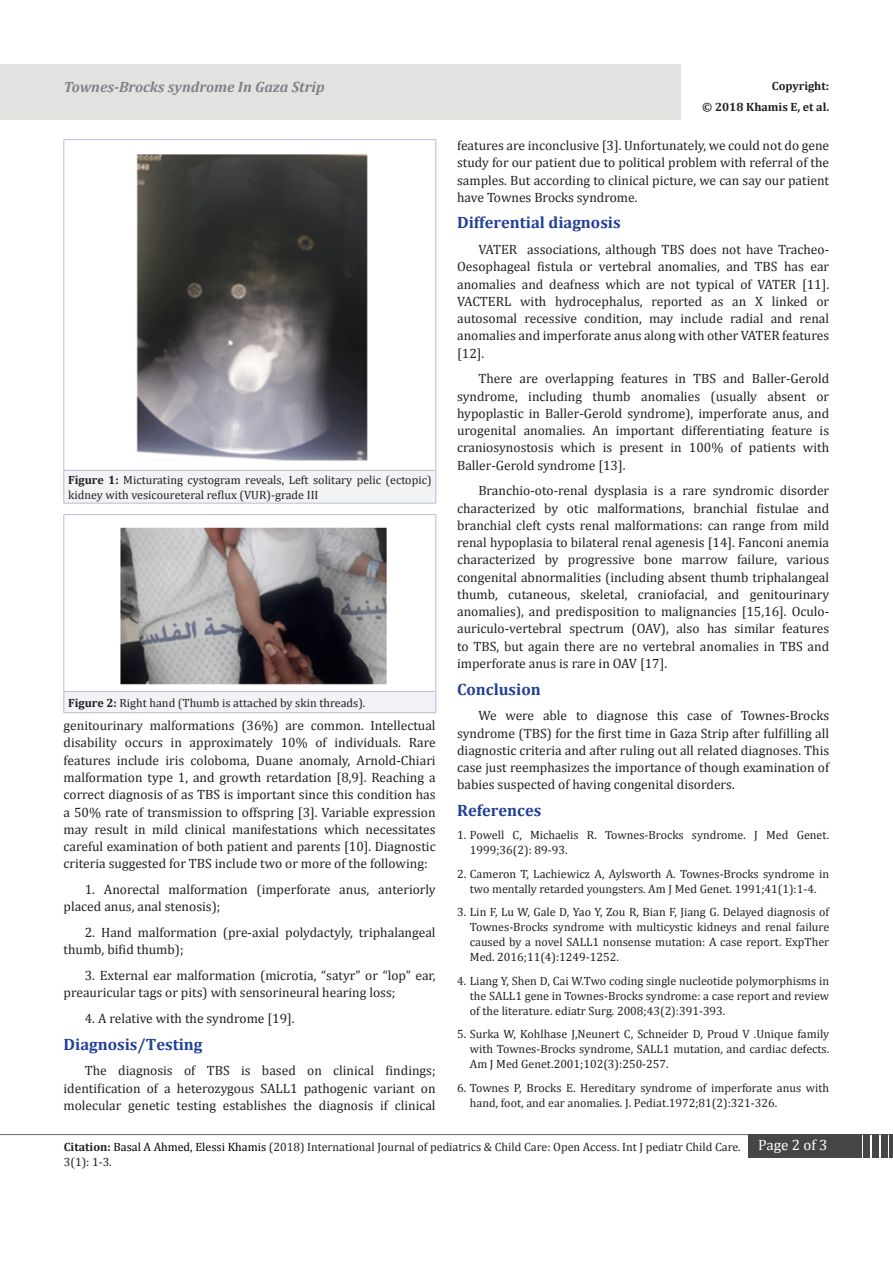
<style>
.page{position:relative;width:893px;height:1263px;background:#fff}
.page>*{position:absolute;margin:0;border:0;box-sizing:border-box;transform-origin:0 0}
.t1{font:700 16.5px "Cambria";color:#223f99}
.t2{font:italic 700 15px "Cambria";color:#808285}
.t3{font:15px "Cambria";color:#fff}
.t4{font:13.5px/17.2px "Cambria";color:#231f20;text-align:justify}
.t5{font:12px/15px "Cambria";color:#231f20}
.t6{font:700 12px "Cambria";color:#231f20}
.s1{font-weight:700}
.s2{color:#000}
</style>
<div class="page">
<div style="left:0;top:65px;width:680px;height:55px;background:#e2e2e1"></div>
<hr style="left:0;top:1134px;width:893px;height:1px;background:#626365">
<div style="left:748px;top:1134px;width:114px;height:23px;background:#454647"></div>
<div style="left:863px;top:1134px;width:7px;height:23px;background:#454647"></div>
<div style="left:872px;top:1134px;width:7px;height:23px;background:#454647"></div>
<div style="left:881px;top:1134px;width:7px;height:23px;background:#454647"></div>
<hr style="left:889px;top:1134px;width:4px;height:23px;background:#454647">
<div style="left:64px;top:470px;width:372px;height:33px;background:#f2f3f4"></div>
<hr style="left:64px;top:139px;width:372px;height:1px;background:#babbdd">
<hr style="left:64px;top:140px;width:1px;height:330px;background:#babbdd">
<hr style="left:436px;top:140px;width:1px;height:330px;background:#babbdd">
<hr style="left:64px;top:470px;width:372px;height:1px;background:#babbdd">
<hr style="left:64px;top:470px;width:1px;height:33px;background:#babbdd">
<hr style="left:436px;top:470px;width:1px;height:33px;background:#babbdd">
<hr style="left:64px;top:503px;width:372px;height:1px;background:#babbdd">
<img style="left:136px;top:154px;width:232px;height:307px">
<div style="left:64px;top:691px;width:372px;height:22px;background:#f2f3f4"></div>
<hr style="left:64px;top:514px;width:372px;height:1px;background:#babbdd">
<hr style="left:64px;top:515px;width:1px;height:176px;background:#babbdd">
<hr style="left:436px;top:515px;width:1px;height:176px;background:#babbdd">
<hr style="left:64px;top:691px;width:372px;height:1px;background:#babbdd">
<svg style="left:64px;top:692px;width:1px;height:20px"></svg>
<svg style="left:436px;top:691px;width:1px;height:22px"></svg>
<hr style="left:64px;top:712px;width:372px;height:1px;background:#babbdd">
<img style="left:120px;top:527px;width:267px;height:158px">
<p class="t2" style="left:64px;top:76px;width:262px">Townes-Brocks syndrome In Gaza Strip</p>
<p class="t5" style="left:68px;top:472px;width:365px"><span class="s1">Figure 1:</span> Micturating cystogram reveals, Left solitary pelic (ectopic) kidney with vesicoureteral reflux (VUR)-grade III</p>
<p class="t5" style="left:68px;top:695px;width:299px"><span class="s1">Figure 2:</span> Right hand (Thumb is attached by skin threads).</p>
<p class="t4" style="left:64px;top:717px;width:374px">genitourinary malformations (36%) are common. Intellectual disability occurs in approximately 10% of individuals. Rare features include iris coloboma, Duane anomaly, Arnold-Chiari malformation type 1, and growth retardation [8,9]. Reaching a correct diagnosis of as TBS is important since this condition has a 50% rate of transmission to offspring [3]. Variable expression may result in mild clinical manifestations which necessitates careful examination of both patient and parents [10]. Diagnostic criteria suggested for TBS include two or more of the following:</p>
<p class="t4" style="left:64px;top:881px;width:374px;text-indent:21px">1. Anorectal malformation (imperforate anus, anteriorly placed anus, anal stenosis);</p>
<p class="t4" style="left:64px;top:924px;width:374px;text-indent:21px">2. Hand malformation (pre-axial polydactyly, triphalangeal thumb, bifid thumb);</p>
<p class="t4" style="left:64px;top:967px;width:374px;text-indent:21px">3. External ear malformation (microtia, “satyr” or “lop” ear, preauricular tags or pits) with sensorineural hearing loss;</p>
<p class="t4" style="left:85px;top:1010px;width:211px">4. A relative with the syndrome [19].</p>
<p class="t1" style="left:64px;top:1032px;width:140px">Diagnosis/Testing</p>
<p class="t4" style="left:64px;top:1062px;width:374px;text-indent:21px">The diagnosis of TBS is based on clinical findings; identification of a heterozygous SALL1 pathogenic variant on molecular genetic testing establishes the diagnosis if clinical</p>
<p class="t6" style="left:772px;top:77px;width:59px">Copyright:</p>
<p class="t6" style="left:702px;top:99px;width:128px">© 2018 Khamis E, et al.</p>
<p class="t4" style="left:457px;top:137px;width:374px">features are inconclusive [3]. Unfortunately, we could not do gene study for our patient due to political problem with referral of the samples. But according to clinical picture, we can say our patient have Townes Brocks syndrome.</p>
<p class="t1" style="left:457px;top:211px;width:165px">Differential diagnosis</p>
<p class="t4" style="left:457px;top:241px;width:374px;text-indent:21px">VATER associations, although TBS does not have Tracheo-Oesophageal fistula or vertebral anomalies, and TBS has ear anomalies and deafness which are not typical of VATER [11].<br>VACTERL with hydrocephalus, reported as an X linked or autosomal recessive condition, may include radial and renal anomalies and imperforate anus along with other VATER features [12].</p>
<p class="t4" style="left:457px;top:370px;width:374px;text-indent:21px">There are overlapping features in TBS and Baller-Gerold syndrome, including thumb anomalies (usually absent or hypoplastic in Baller-Gerold syndrome), imperforate anus, and urogenital anomalies. An important differentiating feature is craniosynostosis which is present in 100% of patients with Baller-Gerold syndrome [13].</p>
<p class="t4" style="left:457px;top:482px;width:374px;text-indent:21px">Branchio-oto-renal dysplasia is a rare syndromic disorder characterized by otic malformations, branchial fistulae and branchial cleft cysts renal malformations: can range from mild renal hypoplasia to bilateral renal agenesis [14]. Fanconi anemia characterized by progressive bone marrow failure, various congenital abnormalities (including absent thumb triphalangeal thumb, cutaneous, skeletal, craniofacial, and genitourinary anomalies), and predisposition to malignancies [15,16]. Oculo&shy;auriculo-vertebral spectrum (OAV), also has similar features to TBS, but again there are no vertebral anomalies in TBS and imperforate anus is rare in OAV [17].</p>
<p class="t1" style="left:457px;top:677px;width:85px">Conclusion</p>
<p class="t4" style="left:457px;top:707px;width:374px;text-indent:21px">We were able to diagnose this case of Townes-Brocks syndrome (TBS) for the first time in Gaza Strip after fulfilling all diagnostic criteria and after ruling out all related diagnoses. This case just reemphasizes the importance of though examination of babies suspected of having congenital disorders.</p>
<p class="t1" style="left:457px;top:798px;width:86px">References</p>
<p class="t5" style="left:470px;top:828px;width:361px;text-indent:-13px">1. Powell C, Michaelis R. Townes-Brocks syndrome. J Med Genet.<br>1999;36(2): 89-93.</p>
<p class="t5" style="left:457px;top:866px;width:374px;text-align:center">2. Cameron T, Lachiewicz A, Aylsworth A. Townes-Brocks syndrome in two mentally retarded youngsters. Am J Med Genet. 1991;41(1):1-4.</p>
<p class="t5" style="left:470px;top:905px;width:361px;text-align:justify;text-indent:-13px">3. Lin F, Lu W, Gale D, Yao Y, Zou R, Bian F, Jiang G. Delayed diagnosis of Townes-Brocks syndrome with multicystic kidneys and renal failure caused by a novel SALL1 nonsense mutation: A case report. ExpTher Med. 2016;11(4):1249-1252.</p>
<p class="t5" style="left:470px;top:973px;width:361px;text-align:justify;text-indent:-13px">4. Liang Y, Shen D, Cai W.Two coding single nucleotide polymorphisms in the SALL1 gene in Townes-Brocks syndrome: a case report and review of the literature. ediatr Surg. 2008;43(2):391-393.</p>
<p class="t5" style="left:470px;top:1027px;width:361px;text-align:justify;text-indent:-13px">5. Surka W, Kohlhase J,Neunert C, Schneider D, Proud V .Unique family with Townes-Brocks syndrome, SALL1 mutation, and cardiac defects.<br>Am J Med Genet.2001;102(3):250-257.</p>
<p class="t5" style="left:470px;top:1080px;width:361px;text-indent:-13px">6. Townes P, Brocks E. Hereditary syndrome of imperforate anus with hand, foot, and ear anomalies. J. Pediat.1972;81(2):321-326.</p>
<p class="t5" style="left:64px;top:1139px;width:678px"><span class="s1">Citation:</span> <span class="s2">Basal A Ahmed, Elessi Khamis</span> (2018) International Journal of pediatrics &amp; Child Care: Open Access. Int J pediatr Child Care.<br>3(1): 1-3.</p>
<p class="t3" style="left:758px;top:1136px;width:71px">Page 2 of 3</p>
</div>
